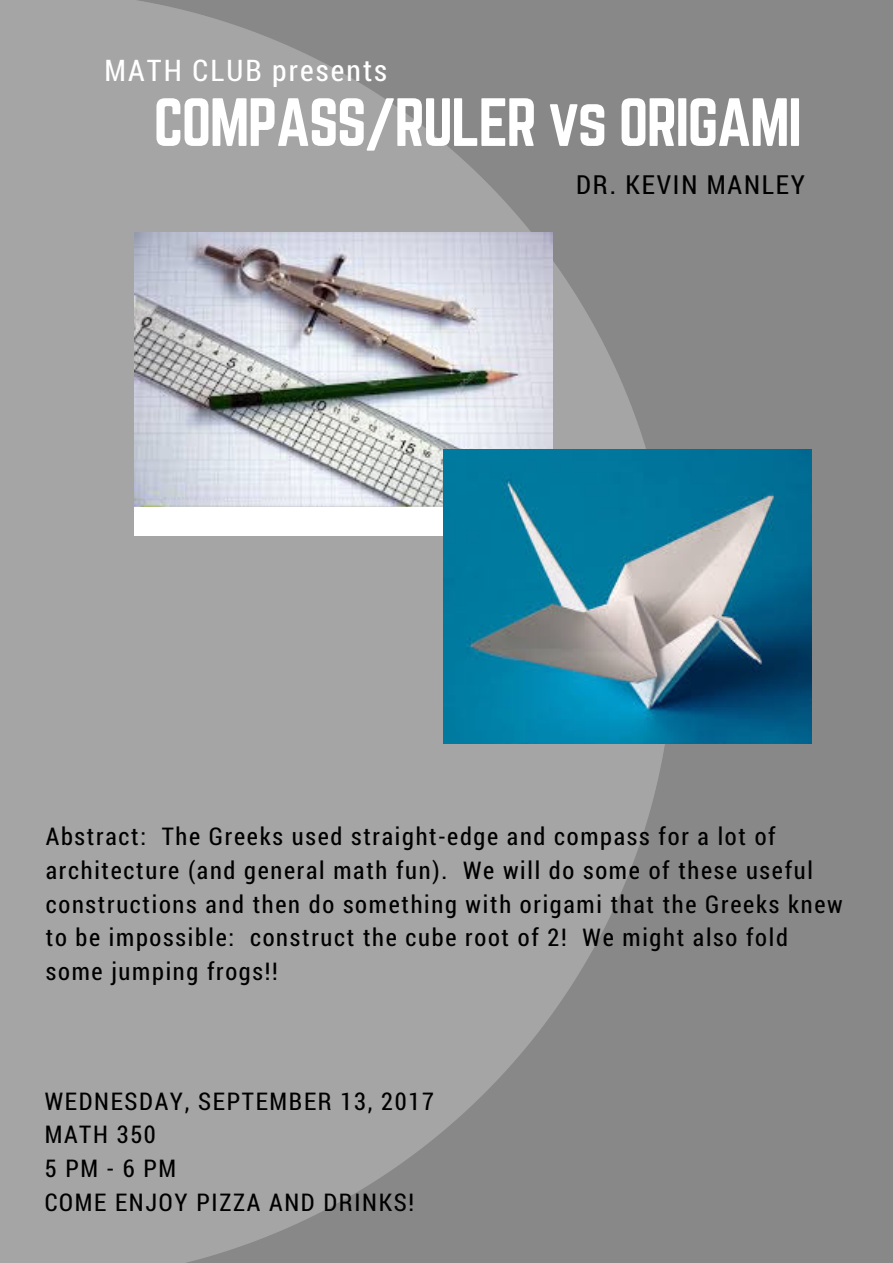
<style>
.page{position:relative;width:893px;height:1263px;background:#fff}
.page>*{position:absolute;margin:0;border:0;box-sizing:border-box;transform-origin:0 0}
.t1{font:59.62px "Norwester";letter-spacing:-.03em;color:#fff}
.t2{font:29.78px "Roboto Condensed";letter-spacing:.07em;color:#fff}
.t3{font:26.33px "Roboto Condensed";letter-spacing:.07em;color:#000}
.t4{font:24.38px/33.8px "Roboto Condensed";letter-spacing:.07em;color:#000}
</style>
<div class="page">
<img style="left:0;top:0;width:893px;height:1263px">
<img style="left:135px;top:232px;width:417px;height:303px">
<img style="left:444px;top:449px;width:368px;height:295px">
<div style="left:135px;top:508px;width:308px;height:27px;background:#fff"></div>
<p class="t2" style="left:105px;top:50px;width:284px">MATH CLUB presents</p>
<h1 class="t1" style="left:153px;top:94px;width:650px">COMPASS/RULER vs ORIGAMI</h1>
<p class="t3" style="left:576px;top:167px;width:230px">DR. KEVIN MANLEY</p>
<p class="t4" style="left:46px;top:818px;width:798px">Abstract: The Greeks used straight-edge and compass for a lot of architecture (and general math fun). We will do some of these useful constructions and then do something with origami that the Greeks knew to be impossible: construct the cube root of 2! We might also fold some jumping frogs!!</p>
<p class="t4" style="left:45px;top:1083px;width:391px">WEDNESDAY, SEPTEMBER 13, 2017<br>MATH 350<br>5PM-6PM<br>COME ENJOY PIZZA AND DRINKS!</p>
</div>
